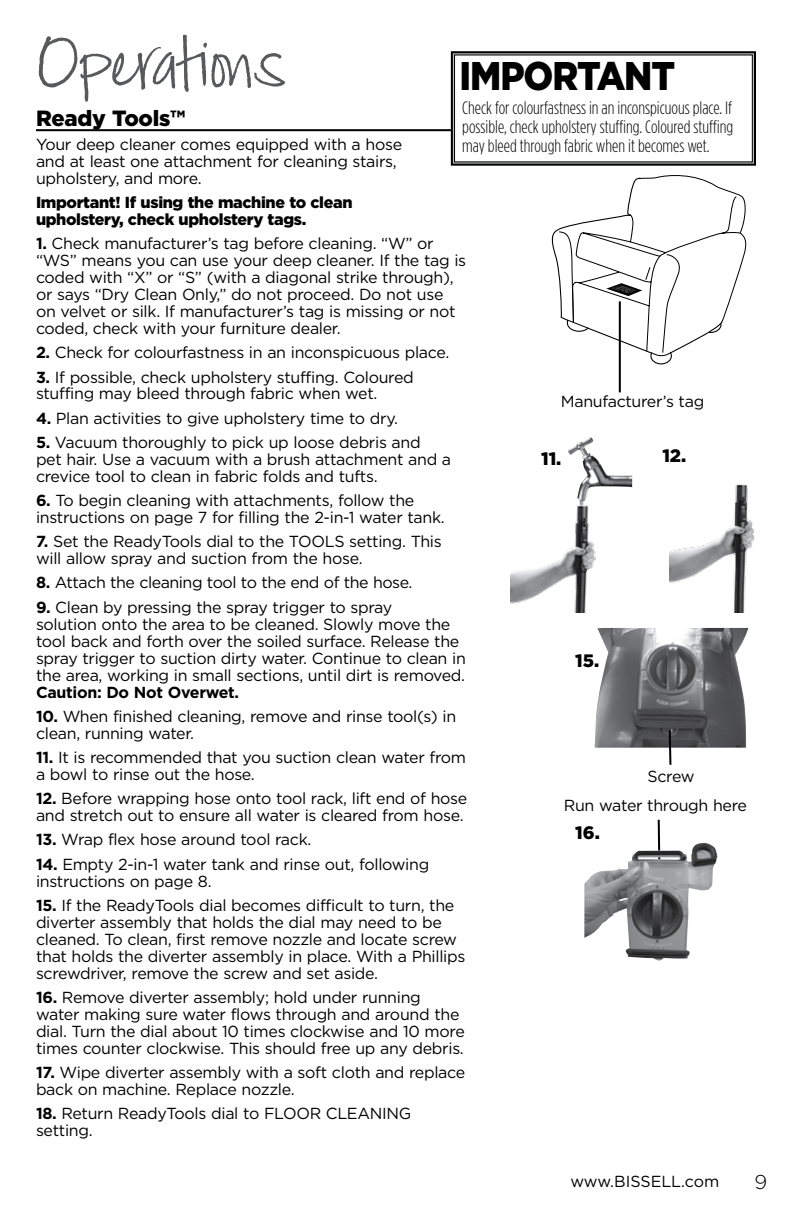
<style>
.page{position:relative;width:792px;height:1224px;background:#fff}
.page>*{position:absolute;margin:0;border:0;box-sizing:border-box;transform-origin:0 0}
.t1{font:72px "Jackie Sue BF";color:#58595b}
.t2{font:900 40px "Gotham";letter-spacing:-.03em;color:#000;scale:.9 1}
.t3{font:900 22px "Gotham";letter-spacing:-.01em;color:#000}
.t4{font:300 20px "Gotham";color:#000}
.t5{font:300 18px/19px "Gotham Condensed";color:#000;text-align:justify}
.t6{font:900 18px "Gotham";color:#000}
.t7{font:16px/17px "Gotham";letter-spacing:-.02em;color:#000}
.t8{font:900 16px/17px "Gotham";letter-spacing:-.02em;color:#000}
.t9{font:700 16px "Gotham";letter-spacing:-.02em;color:#000}
.t10{font:16px "Gotham";color:#000}
.s1{font-weight:700}
</style>
<div class="page">
<hr style="left:36px;top:129px;width:720px;height:2px;background:#000">
<hr style="left:619px;top:301px;width:2px;height:91px;background:#000">
<svg style="left:450px;top:51px;width:306px;height:314px"></svg>
<img style="left:568px;top:437px;width:64px;height:62px">
<img style="left:670px;top:484px;width:85px;height:129px">
<img style="left:510px;top:499px;width:86px;height:114px">
<img style="left:595px;top:628px;width:154px;height:120px">
<svg style="left:668px;top:728px;width:5px;height:37px"></svg>
<svg style="left:657px;top:819px;width:3px;height:24px"></svg>
<img style="left:584px;top:843px;width:134px;height:118px">
<h1 class="t1" style="left:38px;top:21px;width:249px">Operations</h1>
<h2 class="t2" style="left:460px;top:48px;width:241px">IMPORTANT</h2>
<p class="t5" style="left:462px;top:98px;width:273px">Check for colourfastness in an inconspicuous place. If possible, check upholstery stuffing. Coloured stuffing may bleed through fabric when it becomes wet.</p>
<h3 class="t3" style="left:36px;top:103px;width:151px">Ready Tools™</h3>
<p class="t7" style="left:36px;top:135px;width:368px">Your deep cleaner comes equipped with a hose and at least one attachment for cleaning stairs, upholstery, and more.</p>
<p class="t8" style="left:36px;top:194px;width:318px">Important! If using the machine to clean upholstery, check upholstery tags.</p>
<p class="t7" style="left:36px;top:235px;width:432px"><span class="s1">1.</span> Check manufacturer’s tag before cleaning. “W” or “WS” means you can use your deep cleaner. If the tag is coded with “X” or “S” (with a diagonal strike through), or says “Dry Clean Only,” do not proceed. Do not use on velvet or silk. If manufacturer’s tag is missing or not coded, check with your furniture dealer.</p>
<p class="t7" style="left:36px;top:344px;width:415px"><span class="s1">2.</span> Check for colourfastness in an inconspicuous place.</p>
<p class="t7" style="left:36px;top:368px;width:379px"><span class="s1">3.</span> If possible, check upholstery stuffing. Coloured stuffing may bleed through fabric when wet.</p>
<p class="t7" style="left:36px;top:409px;width:364px"><span class="s1">4.</span> Plan activities to give upholstery time to dry.</p>
<p class="t7" style="left:36px;top:433px;width:417px"><span class="s1">5.</span> Vacuum thoroughly to pick up loose debris and<br>pet hair. Use a vacuum with a brush attachment and a crevice tool to clean in fabric folds and tufts.</p>
<p class="t7" style="left:36px;top:492px;width:410px"><span class="s1">6.</span> To begin cleaning with attachments, follow the instructions on page 7 for filling the 2-in-1 water tank.</p>
<p class="t7" style="left:36px;top:533px;width:407px"><span class="s1">7.</span> Set the ReadyTools dial to the TOOLS setting. This will allow spray and suction from the hose.</p>
<p class="t7" style="left:36px;top:574px;width:378px"><span class="s1">8.</span> Attach the cleaning tool to the end of the hose.</p>
<p class="t7" style="left:36px;top:598px;width:431px"><span class="s1">9.</span> Clean by pressing the spray trigger to spray<br>solution onto the area to be cleaned. Slowly move the tool back and forth over the soiled surface. Release the spray trigger to suction dirty water. Continue to clean in the area, working in small sections, until dirt is removed.</p>
<p class="t9" style="left:36px;top:681px;width:205px">Caution: Do Not Overwet.</p>
<p class="t7" style="left:36px;top:707px;width:422px"><span class="s1">10.</span> When finished cleaning, remove and rinse tool(s) in clean, running water.</p>
<p class="t7" style="left:36px;top:748px;width:432px"><span class="s1">11.</span> It is recommended that you suction clean water from a bowl to rinse out the hose.</p>
<p class="t7" style="left:36px;top:790px;width:433px"><span class="s1">12.</span> Before wrapping hose onto tool rack, lift end of hose and stretch out to ensure all water is cleared from hose.</p>
<p class="t7" style="left:36px;top:831px;width:277px"><span class="s1">13.</span> Wrap flex hose around tool rack.</p>
<p class="t7" style="left:36px;top:855px;width:395px"><span class="s1">14.</span> Empty 2-in-1 water tank and rinse out, following instructions on page 8.</p>
<p class="t7" style="left:36px;top:896px;width:431px"><span class="s1">15.</span> If the ReadyTools dial becomes difficult to turn, the diverter assembly that holds the dial may need to be cleaned. To clean, first remove nozzle and locate screw that holds the diverter assembly in place. With a Phillips screwdriver, remove the screw and set aside.</p>
<p class="t7" style="left:36px;top:988px;width:430px"><span class="s1">16.</span> Remove diverter assembly; hold under running water making sure water flows through and around the dial. Turn the dial about 10 times clockwise and 10 more times counter clockwise. This should free up any debris.</p>
<p class="t7" style="left:36px;top:1064px;width:431px"><span class="s1">17.</span> Wipe diverter assembly with a soft cloth and replace back on machine. Replace nozzle.</p>
<p class="t7" style="left:36px;top:1105px;width:377px"><span class="s1">18.</span> Return ReadyTools dial to FLOOR CLEANING setting.</p>
<p class="t7" style="left:561px;top:393px;width:145px">Manufacturer’s tag</p>
<p class="t6" style="left:541px;top:446px;width:22px">11.</p>
<p class="t6" style="left:662px;top:443px;width:25px">12.</p>
<p class="t6" style="left:575px;top:648px;width:26px">15.</p>
<p class="t7" style="left:564px;top:761px;width:185px;line-height:29.4px;text-indent:84px">Screw<br>Run water through here</p>
<p class="t6" style="left:575px;top:820px;width:26px">16.</p>
<p class="t10" style="left:570px;top:1171px;width:150px">www.BISSELL.com</p>
<p class="t4" style="left:755px;top:1169px;width:14px">9</p>
</div>
